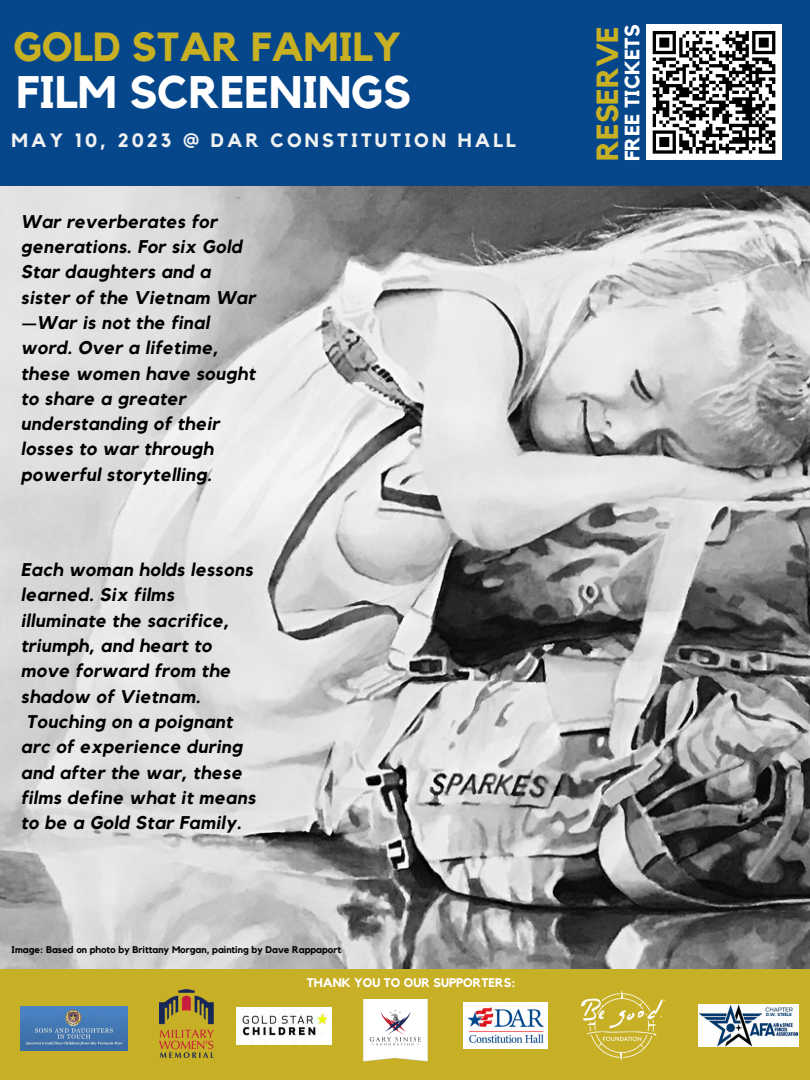
<style>
.page{position:relative;width:810px;height:1080px;background:#fff}
.page>*{position:absolute;margin:0;border:0;box-sizing:border-box;transform-origin:0 0}
.t1{font:700 45.38px "Kollektif";color:#fff}
.t2{font:700 40.5px "Kollektif";color:#c8b023}
.t3{font:700 30.44px "Kollektif";color:#c8b023}
.t4{font:700 20.75px "Kollektif";color:#fff}
.t5{font:700 19.25px "Kollektif";letter-spacing:.165em;color:#f0f1f1}
.t6{font:italic 700 18.31px/25.3px "Kollektif";letter-spacing:.025em;color:#000}
.t7{font:700 12.5px "Kollektif";color:#fff}
.t8{font:700 9.69px "Kollektif";color:#000}
.t9{font:700 4.38px "Kollektif";color:#04376b}
</style>
<div class="page">
<img style="left:0;top:186px;width:810px;height:784px">
<div style="left:0;top:0;width:810px;height:186px;background:#06478c"></div>
<div style="left:646px;top:24px;width:136px;height:136px;background:#fff"></div>
<svg style="left:652px;top:31px;width:124px;height:123px"></svg>
<div style="left:0;top:970px;width:810px;height:110px;background:#c8b026"></div>
<img style="left:464px;top:1002px;width:83px;height:46px">
<img style="left:236px;top:1008px;width:95px;height:36px">
<img style="left:159px;top:990px;width:54px;height:67px">
<img style="left:699px;top:1004px;width:100px;height:42px">
<img style="left:582px;top:992px;width:82px;height:67px">
<svg style="left:363px;top:999px;width:65px;height:63px;background:#f1eeea"></svg>
<img style="left:21px;top:1006px;width:106px;height:45px">
<h2 class="t2" style="left:14px;top:28px;width:389px">GOLD STAR FAMILY</h2>
<h1 class="t1" style="left:16px;top:72px;width:396px">FILM SCREENINGS</h1>
<p class="t5" style="left:12px;top:132px;width:506px">MAY 10, 2023 @ DAR CONSTITUTION HALL</p>
<p class="t6" style="left:21px;top:209px;width:236px">War reverberates for generations. For six Gold<br>Star daughters and a sister of the Vietnam War —War is not the final word. Over a lifetime, these women have sought to share a greater understanding of their losses to war through powerful storytelling.</p>
<p class="t6" style="left:21px;top:558px;width:236px">Each woman holds lessons learned. Six films illuminate the sacrifice, triumph, and heart to move forward from the shadow of Vietnam.<br>Touching on a poignant arc of experience during and after the war, these films define what it means to be a Gold Star Family.</p>
<p class="t8" style="left:12px;top:946px;width:331px">Image: Based on photo by Brittany Morgan, painting by Dave Rappaport</p>
<p class="t7" style="left:307px;top:977px;width:210px">THANK YOU TO OUR SUPPORTERS:</p>
<h3 class="t3" style="left:594px;top:161px;width:136px;rotate:-90deg">RESERVE</h3>
<p class="t4" style="left:623px;top:161px;width:138px;rotate:-90deg">FREE TICKETS</p>
<p class="t9" style="left:766px;top:1012px;width:27px">D.W. STEELE</p>
</div>
